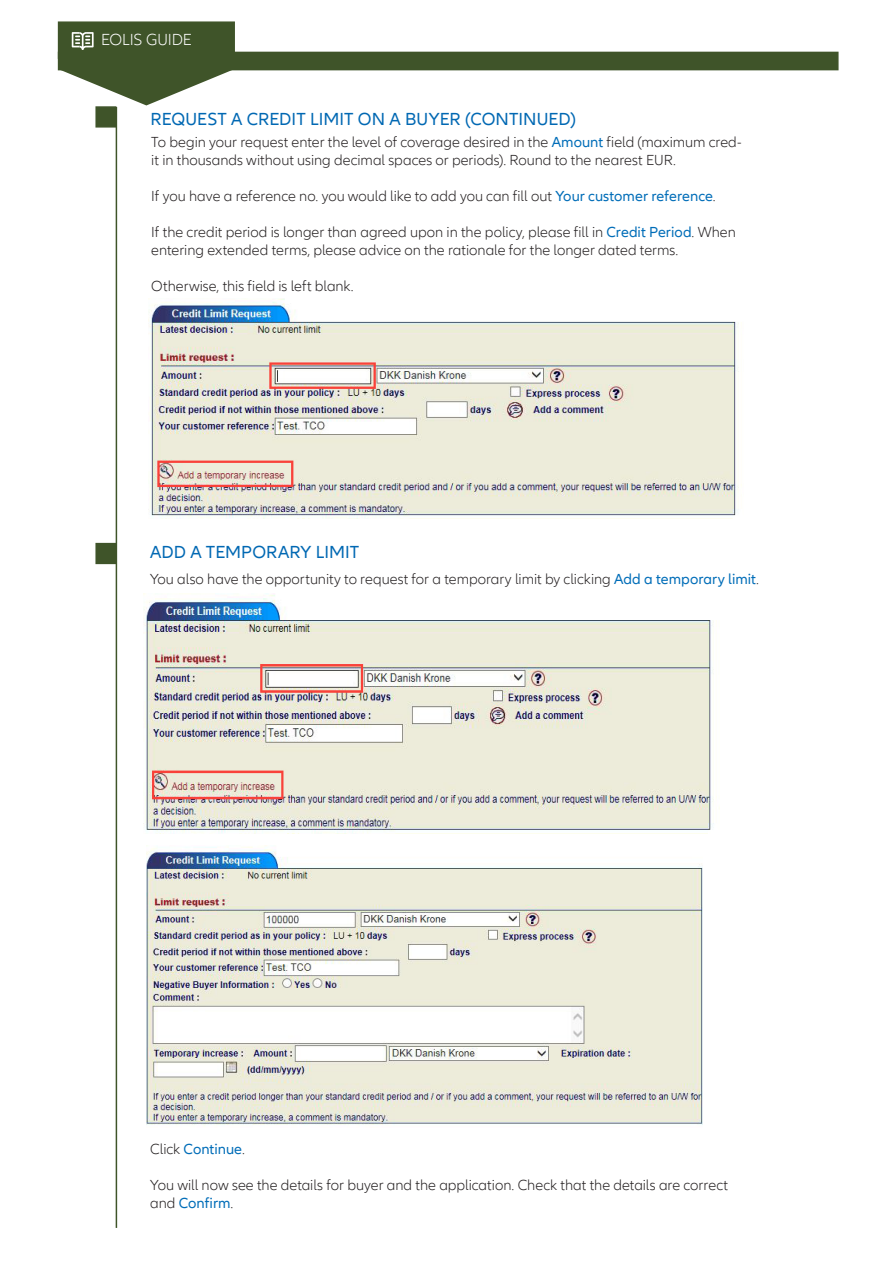
<style>
.page{position:relative;width:893px;height:1263px;background:#fff}
.page>*{position:absolute;margin:0;border:0;box-sizing:border-box;transform-origin:0 0}
.Subhead_11_14_ASR_DL{font:18px "Allianz Neo";letter-spacing:.005em;color:#0168b3}
.t1{font:300 16.5px "Allianz Neo";letter-spacing:-.005em;color:#fff}
.t2{font:300 15px/18px "Allianz Neo";color:#231f20}
.t3{font:15px "Allianz Neo";color:#006db8}
.s1{font-weight:400;color:#006db8}
.s2{font-weight:300;color:#231f20}
</style>
<div class="page">
<hr style="left:116px;top:107px;width:1px;height:1121px;background:#3f5429">
<div style="left:95px;top:106px;width:21px;height:22px;background:#3f5429;border:2px solid #3f5429"></div>
<img style="left:148px;top:299px;width:594px;height:220px">
<img style="left:144px;top:593px;width:576px;height:240px">
<img style="left:147px;top:847px;width:556px;height:279px">
<div style="left:95px;top:543px;width:21px;height:21px;background:#3f5429"></div>
<svg style="left:58px;top:70px;width:177px;height:35px"></svg>
<div style="left:58px;top:21px;width:177px;height:38px;background:#3f5429;border:2px solid #3f5429"></div>
<div style="left:58px;top:52px;width:780px;height:18px;background:#3f5429"></div>
<svg style="left:72px;top:32px;width:22px;height:18px"></svg>
<p class="t1" style="left:101px;top:31px;width:92px">EOLIS GUIDE</p>
<p class="Subhead_11_14_ASR_DL" style="left:151px;top:109px;width:427px">REQUEST A CREDIT LIMIT ON A BUYER (CONTINUED)</p>
<p class="t2" style="left:151px;top:134px;width:592px">To begin your request enter the level of coverage desired in the <span class="s1">Amount</span> field (maximum cred&shy;it in thousands without using decimal spaces or periods). Round to the nearest EUR.</p>
<p class="t2" style="left:151px;top:188px;width:566px">If you have a reference no. you would like to add you can fill out <span class="s1">Your customer reference</span>.</p>
<p class="t2" style="left:151px;top:224px;width:586px">If the credit period is longer than agreed upon in the policy, please fill in <span class="s1">Credit Period</span>. When entering extended terms, please advice on the rationale for the longer dated terms.</p>
<p class="t2" style="left:151px;top:278px;width:204px">Otherwise, this field is left blank.</p>
<p class="Subhead_11_14_ASR_DL" style="left:150px;top:542px;width:211px">ADD A TEMPORARY LIMIT</p>
<p class="t2" style="left:150px;top:571px;width:611px">You also have the opportunity to request for a temporary limit by clicking <span class="s1">Add a temporary limit</span>.</p>
<p class="t3" style="left:150px;top:1140px;width:96px"><span class="s2">Click</span> Continue<span class="s2">.</span></p>
<p class="t2" style="left:150px;top:1176px;width:579px">You will now see the details for buyer and the application. Check that the details are correct and <span class="s1">Confirm</span>.</p>
</div>
